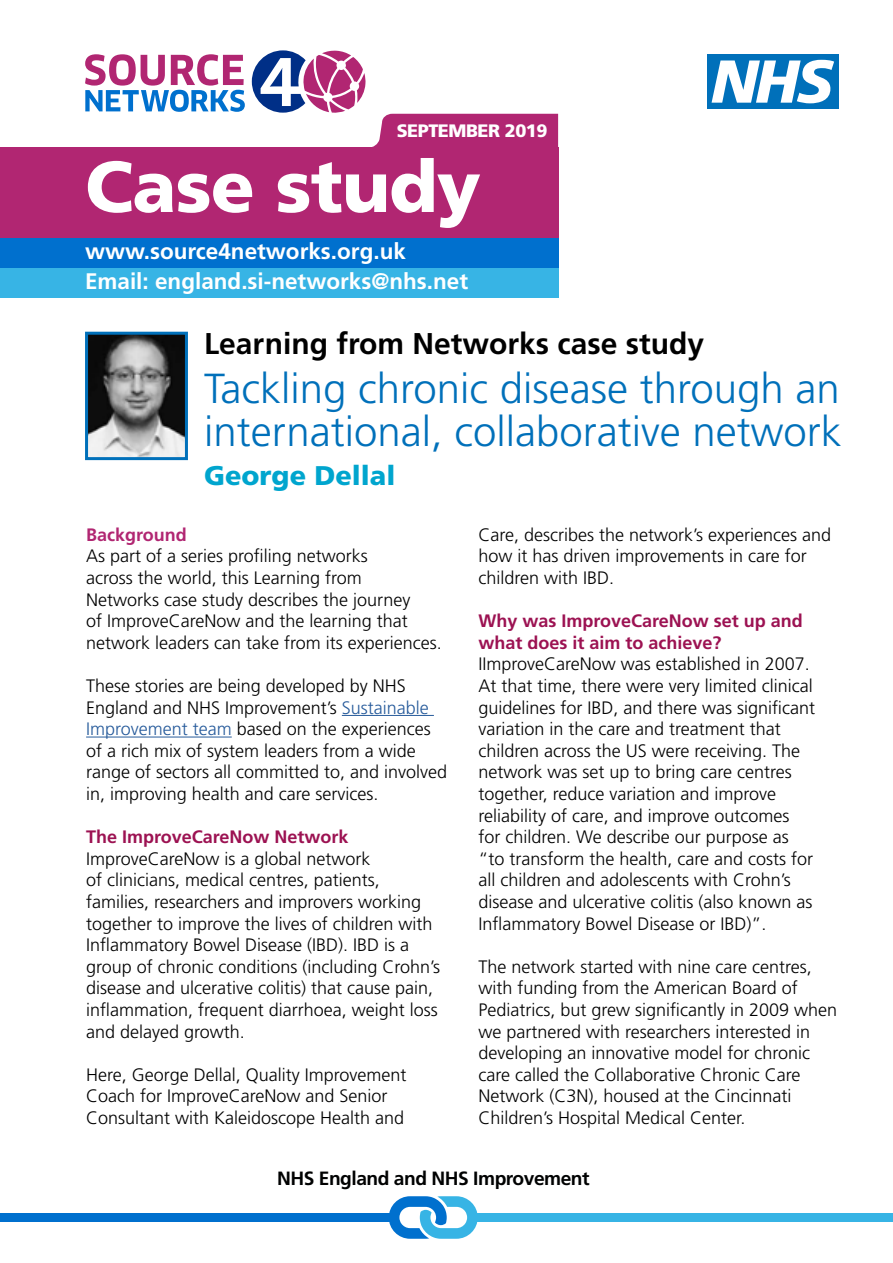
<style>
.page{position:relative;width:893px;height:1263px;background:#fff}
.page>*{position:absolute;margin:0;border:0;box-sizing:border-box;transform-origin:0 0}
.t1{font:900 72px "Frutiger LT Std";letter-spacing:-.01em;color:#fff}
.t2{font:300 42px/43.5px "Frutiger LT Std";color:#0070ba}
.t3{font:700 30px "Frutiger LT Std";color:#000}
.t4{font:900 27px "Frutiger LT Std";color:#00a5ce}
.t5{font:700 22.5px "Frutiger LT Std";color:#fff}
.t6{font:700 19.2px "Frutiger LT Std";letter-spacing:-.025em;color:#010202}
.t7{font:300 18px/21.6px "Frutiger LT Std";color:#000}
.t8{font:700 18px/21.6px "Frutiger LT Std";color:#9c1252}
.t9{font:900 18px "Frutiger LT Std";letter-spacing:-.025em;color:#fff}
.t10{font:700 18px "Frutiger LT Std";color:#b12672}
.s1{color:#275b9b}
</style>
<div class="page">
<div style="left:0;top:268px;width:558px;height:30px;background:#37b4e5"></div>
<div style="left:0;top:1213px;width:398px;height:9px;background:#0070ce"></div>
<svg style="left:389px;top:1196px;width:89px;height:43px"></svg>
<div style="left:471px;top:1213px;width:422px;height:9px;background:#37b4e5"></div>
<div style="left:0;top:148px;width:558px;height:91px;background:#b12672"></div>
<div style="left:707px;top:54px;width:131px;height:55px;background:#0070ba"></div>
<svg style="left:712px;top:60px;width:122px;height:43px"></svg>
<div style="left:0;top:238px;width:558px;height:30px;background:#0070ce"></div>
<svg style="left:85px;top:54px;width:160px;height:58px"></svg>
<svg style="left:252px;top:50px;width:306px;height:98px"></svg>
<hr style="left:342px;top:715px;width:92px;height:1px;background:#275b9b">
<hr style="left:86px;top:736px;width:146px;height:1px;background:#275b9b">
<img style="left:89px;top:336px;width:95px;height:120px">
<div style="left:85px;top:332px;width:103px;height:128px;border:3px solid #0070ba"></div>
<p class="t9" style="left:397px;top:119px;width:152px">SEPTEMBER 2019</p>
<h1 class="t1" style="left:85px;top:143px;width:397px">Case study</h1>
<p class="t5" style="left:85px;top:238px;width:322px">www.source4networks.org.uk</p>
<p class="t5" style="left:85px;top:268px;width:385px">Email: england.si-networks@nhs.net</p>
<h3 class="t3" style="left:204px;top:326px;width:502px">Learning from Networks case study</h3>
<h2 class="t2" style="left:204px;top:367px;width:639px">Tackling chronic disease through an international, collaborative network</h2>
<h3 class="t4" style="left:204px;top:459px;width:193px">George Dellal</h3>
<p class="t10" style="left:86px;top:524px;width:102px">Background</p>
<p class="t7" style="left:86px;top:546px;width:357px">As part of a series profiling networks<br>across the world, this Learning from<br>Networks case study describes the journey<br>of ImproveCareNow and the learning that network leaders can take from its experiences.</p>
<p class="t7" style="left:86px;top:675px;width:363px">These stories are being developed by NHS England and NHS Improvement’s <span class="s1">Sustainable Improvement team</span> based on the experiences of a rich mix of system leaders from a wide range of sectors all committed to, and involved in, improving health and care services.</p>
<p class="t8" style="left:86px;top:826px;width:264px">The ImproveCareNow Network</p>
<p class="t7" style="left:86px;top:848px;width:356px">ImproveCareNow is a global network<br>of clinicians, medical centres, patients, families, researchers and improvers working together to improve the lives of children with Inflammatory Bowel Disease (IBD). IBD is a group of chronic conditions (including Crohn’s disease and ulcerative colitis) that cause pain, inflammation, frequent diarrhoea, weight loss and delayed growth.</p>
<p class="t7" style="left:86px;top:1064px;width:322px">Here, George Dellal, Quality Improvement<br>Coach for ImproveCareNow and Senior<br>Consultant with Kaleidoscope Health and</p>
<p class="t7" style="left:478px;top:524px;width:354px">Care, describes the network’s experiences and how it has driven improvements in care for children with IBD.</p>
<p class="t8" style="left:478px;top:610px;width:326px">Why was ImproveCareNow set up and what does it aim to achieve?</p>
<p class="t7" style="left:478px;top:654px;width:338px">IImproveCareNow was established in 2007.<br>At that time, there were very limited clinical guidelines for IBD, and there was significant variation in the care and treatment that children across the US were receiving. The network was set up to bring care centres together, reduce variation and improve reliability of care, and improve outcomes for children. We describe our purpose as “to transform the health, care and costs for all children and adolescents with Crohn’s disease and ulcerative colitis (also known as Inflammatory Bowel Disease or IBD)”.</p>
<p class="t7" style="left:478px;top:956px;width:360px">The network started with nine care centres, with funding from the American Board of Pediatrics, but grew significantly in 2009 when we partnered with researchers interested in developing an innovative model for chronic care called the Collaborative Chronic Care Network (C3N), housed at the Cincinnati Children’s Hospital Medical Center.</p>
<p class="t6" style="left:277px;top:1167px;width:314px">NHS England and NHS Improvement</p>
</div>
